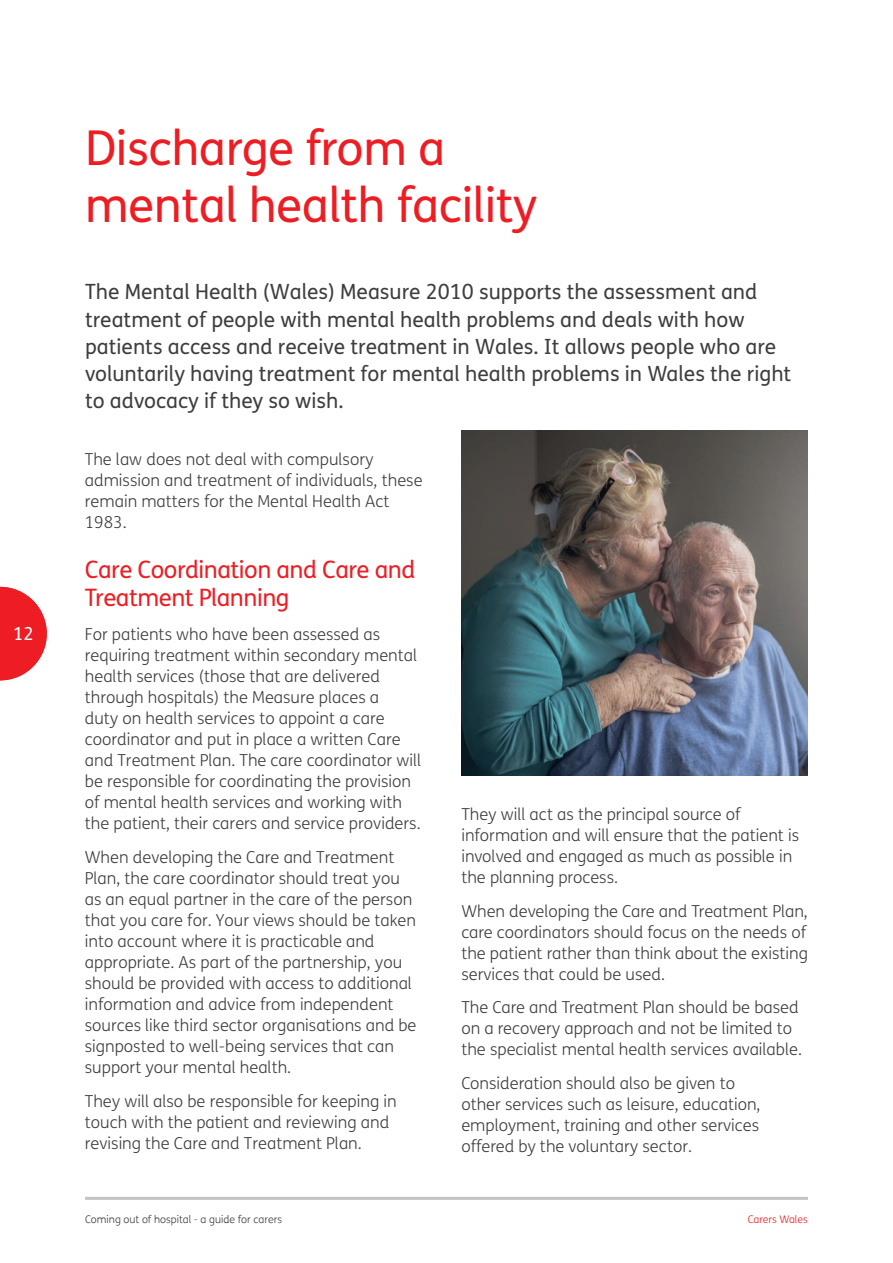
<style>
.page{position:relative;width:893px;height:1263px;background:#fff}
.page>*{position:absolute;margin:0;border:0;box-sizing:border-box;transform-origin:0 0}
.t1{font:48px/57px "FS Me";letter-spacing:-.01em;color:#ee1d23}
.t2{font:24px/28.5px "FS Me";letter-spacing:-.02em;color:#ee1d23}
.t3{font:21px/27.2px "FS Me";color:#3e3e3f}
.t4{font:18px "FS Me";color:#fff}
.t5{font:300 16.5px/21px "FS Me";color:#3e3e3f}
.t6{font:300 10.5px "FS Me";color:#ee1d23}
</style>
<div class="page">
<img style="left:461px;top:431px;width:347px;height:344px">
<hr style="left:85px;top:1197px;width:723px;height:3px;background:#c2c3c6">
<svg style="left:0;top:587px;width:47px;height:93px"></svg>
<p class="t4" style="left:13px;top:624px;width:22px">12</p>
<h1 class="t1" style="left:85px;top:120px;width:454px">Discharge from a mental health facility</h1>
<p class="t3" style="left:85px;top:279px;width:708px">The Mental Health (Wales) Measure 2010 supports the assessment and treatment of people with mental health problems and deals with how patients access and receive treatment in Wales. It allows people who are voluntarily having treatment for mental health problems in Wales the right to advocacy if they so wish.</p>
<p class="t5" style="left:85px;top:449px;width:339px">The law does not deal with compulsory admission and treatment of individuals, these remain matters for the Mental Health Act<br>1983.</p>
<h2 class="t2" style="left:85px;top:556px;width:332px">Care Coordination and Care and<br>Treatment Planning</h2>
<p class="t5" style="left:85px;top:624px;width:338px">For patients who have been assessed as requiring treatment within secondary mental health services (those that are delivered through hospitals) the Measure places a<br>duty on health services to appoint a care coordinator and put in place a written Care and Treatment Plan. The care coordinator will be responsible for coordinating the provision of mental health services and working with the patient, their carers and service providers.</p>
<p class="t5" style="left:85px;top:847px;width:333px">When developing the Care and Treatment Plan, the care coordinator should treat you as an equal partner in the care of the person that you care for. Your views should be taken into account where it is practicable and appropriate. As part of the partnership, you should be provided with access to additional information and advice from independent sources like third sector organisations and be signposted to well-being services that can support your mental health.</p>
<p class="t5" style="left:85px;top:1091px;width:313px">They will also be responsible for keeping in touch with the patient and reviewing and revising the Care and Treatment Plan.</p>
<p class="t5" style="left:461px;top:804px;width:339px">They will act as the principal source of information and will ensure that the patient is involved and engaged as much as possible in the planning process.</p>
<p class="t5" style="left:461px;top:901px;width:348px;text-align:justify">When developing the Care and Treatment Plan, care coordinators should focus on the needs of the patient rather than think about the existing services that could be used.</p>
<p class="t5" style="left:461px;top:997px;width:342px">The Care and Treatment Plan should be based on a recovery approach and not be limited to the specialist mental health services available.</p>
<p class="t5" style="left:461px;top:1073px;width:301px">Consideration should also be given to other services such as leisure, education, employment, training and other services offered by the voluntary sector.</p>
<p class="t6" style="left:748px;top:1213px;width:62px">Carers Wales</p>
</div>
